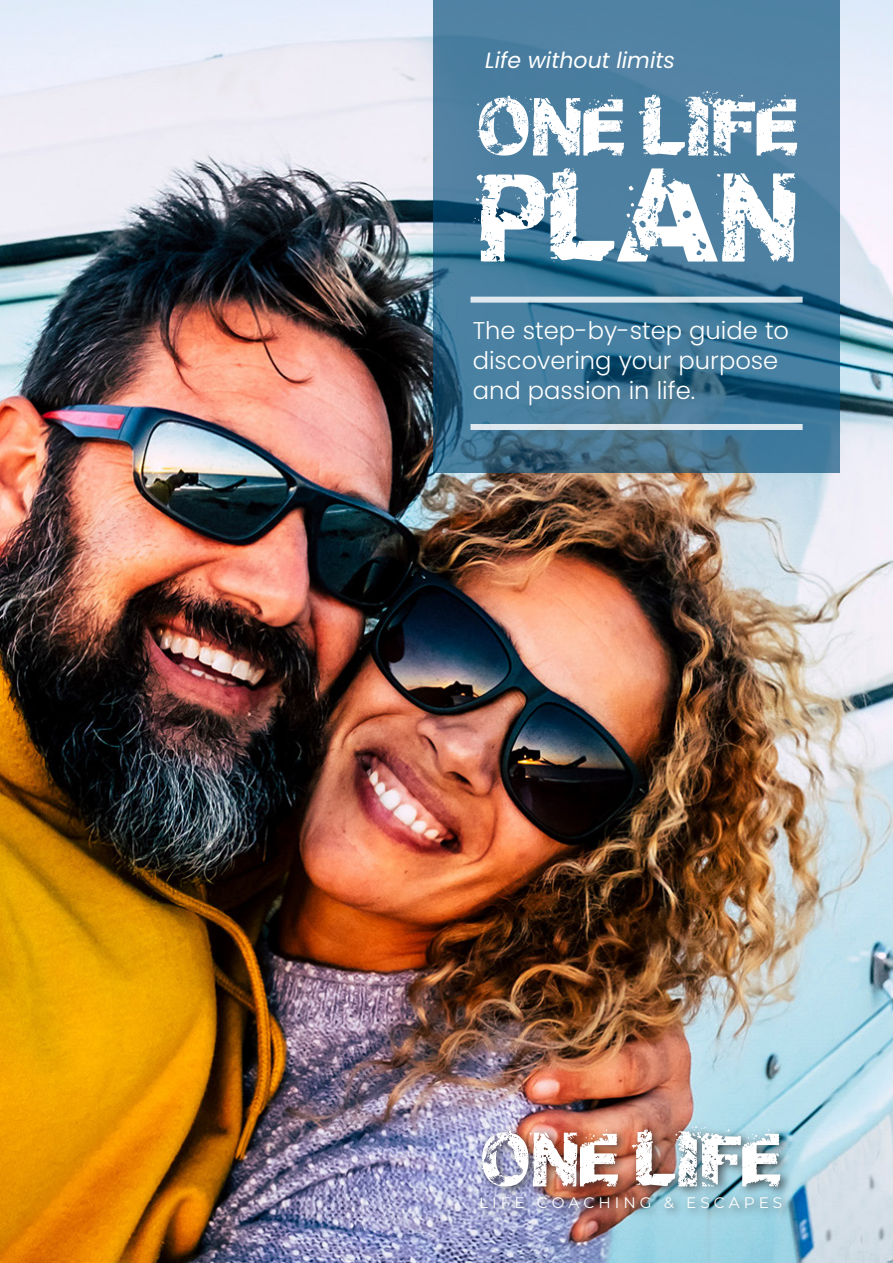
<style>
.page{position:relative;width:893px;height:1263px;background:#fff}
.page>*{position:absolute;margin:0;border:0;box-sizing:border-box;transform-origin:0 0}
.t1{font:102.9px "Soul Mission";color:#fff}
.t2{font:67.05px "Soul Mission";color:#fff}
.t3{font:62.85px "Soul Mission";color:#fff}
.t4{font:300 24.15px/30.2px "Poppins";color:#fff}
.t5{font:italic 22.05px "Poppins";color:#fff}
.t6{font:15.3px "Montserrat";letter-spacing:.265em;color:#fff}
</style>
<div class="page">
<img style="left:0;top:0;width:893px;height:1263px">
<svg style="left:433px;top:0;width:407px;height:472px;background:#447899"></svg>
<div style="left:475px;top:1121px;width:318px;height:99px;background:#231f20;opacity:.75"></div>
<div style="left:470px;top:297px;width:333px;height:6px;background:#dce7ed"></div>
<div style="left:470px;top:424px;width:333px;height:6px;background:#dee6ed"></div>
<p class="t5" style="left:485px;top:47px;width:191px">Life without limits</p>
<p class="t2" style="left:480px;top:84px;width:321px">ONE LIFE</p>
<p class="t1" style="left:480px;top:151px;width:321px">PLAN</p>
<p class="t4" style="left:473px;top:315px;width:318px">The step-by-step guide to discovering your purpose and passion in life.</p>
<p class="t3" style="left:483px;top:1119px;width:301px">ONE LIFE</p>
<p class="t6" style="left:479px;top:1192px;width:305px">LIFE COACHING &amp; ESCAPES</p>
</div>
